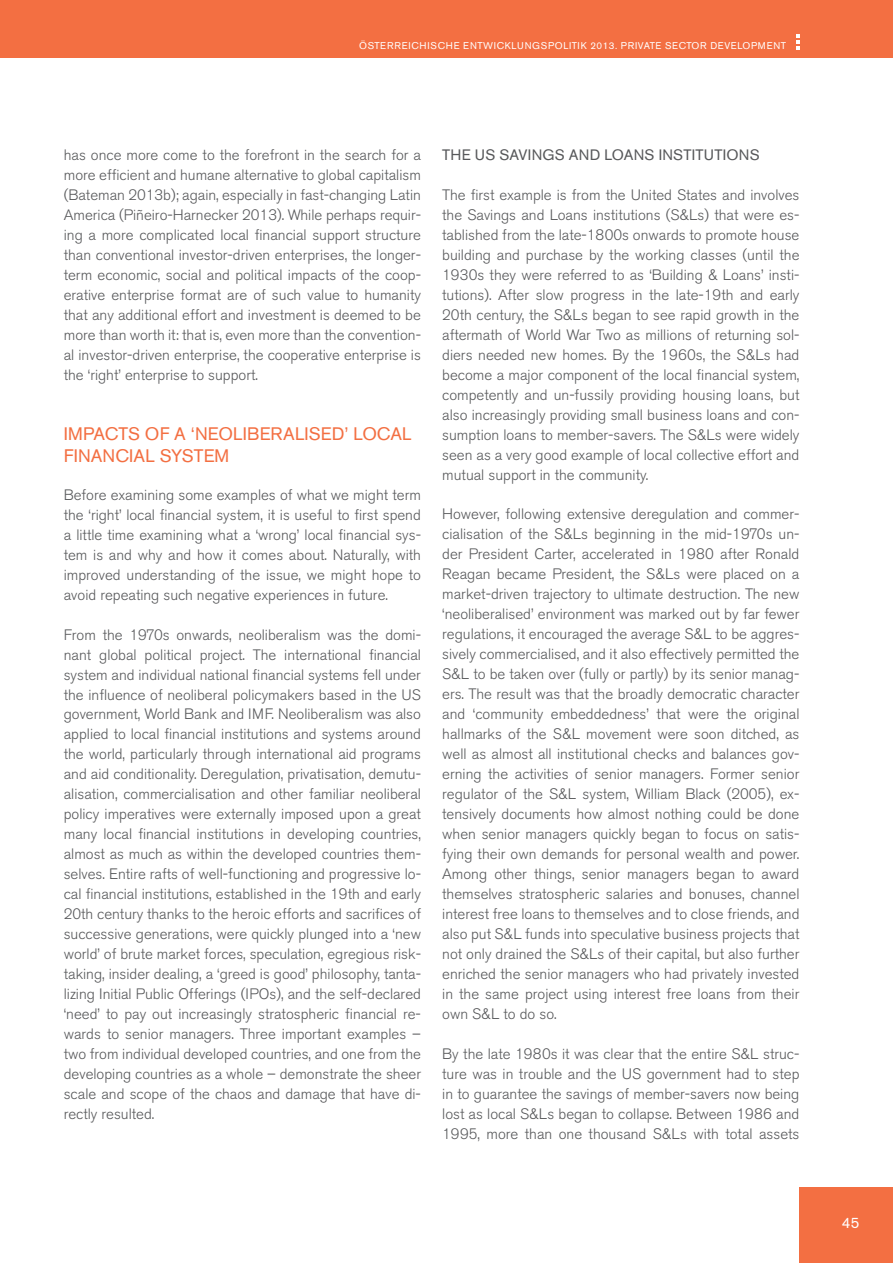
<style>
.page{position:relative;width:893px;height:1263px;background:#fff}
.page>*{position:absolute;margin:0;border:0;box-sizing:border-box;transform-origin:0 0}
.t1{font:18px/22.5px "Akzidenz Grotesk BE";letter-spacing:.005em;color:#f36f42}
.t2{font:300 15px/20px "Akzidenz Grotesk BE";color:#57585a;text-align:justify}
.t3{font:15px "Akzidenz Grotesk BE";letter-spacing:.015em;color:#57585a}
.t4{font:15px "Akzidenz Grotesk BE";color:#fff}
.t5{font:9.75px "Akzidenz Grotesk BE";letter-spacing:.07em;color:#fff}
</style>
<div class="page">
<div style="left:0;top:0;width:893px;height:58px;background:#f36f42"></div>
<svg style="left:796px;top:34px;width:3px;height:15px"></svg>
<div style="left:799px;top:1188px;width:94px;height:75px;background:#f36f42"></div>
<p class="t5" style="left:359px;top:40px;width:429px">ÖSTERREICHISCHE ENTWICKLUNGSPOLITIK 2013. PRIVATE SECTOR DEVELOPMENT</p>
<p class="t2" style="left:64px;top:145px;width:359px">has once more come to the forefront in the search for a more efficient and humane alternative to global capitalism (Bateman 2013b); again, especially in fast-changing Latin America (Piñeiro-Harnecker 2013). While perhaps requir&shy;ing a more complicated local financial support structure than conventional investor-driven enterprises, the longer&shy;term economic, social and political impacts of the coop&shy;erative enterprise format are of such value to humanity that any additional effort and investment is deemed to be more than worth it: that is, even more than the convention&shy;al investor-driven enterprise, the cooperative enterprise is the ‘right’ enterprise to support.</p>
<p class="t1" style="left:64px;top:422px;width:349px">IMPACTS OF A ‘NEOLIBERALISED’ LOCAL<br>FINANCIAL SYSTEM</p>
<p class="t2" style="left:64px;top:485px;width:359px">Before examining some examples of what we might term the ‘right’ local financial system, it is useful to first spend a little time examining what a ‘wrong’ local financial sys&shy;tem is and why and how it comes about. Naturally, with improved understanding of the issue, we might hope to avoid repeating such negative experiences in future.</p>
<p class="t2" style="left:64px;top:625px;width:359px">From the 1970s onwards, neoliberalism was the domi&shy;nant global political project. The international financial system and individual national financial systems fell under the influence of neoliberal policymakers based in the US government, World Bank and IMF. Neoliberalism was also applied to local financial institutions and systems around the world, particularly through international aid programs and aid conditionality. Deregulation, privatisation, demutu&shy;alisation, commercialisation and other familiar neoliberal policy imperatives were externally imposed upon a great many local financial institutions in developing countries, almost as much as within the developed countries them&shy;selves. Entire rafts of well-functioning and progressive lo&shy;cal financial institutions, established in the 19th and early 20th century thanks to the heroic efforts and sacrifices of successive generations, were quickly plunged into a ‘new world’ of brute market forces, speculation, egregious risk&shy;taking, insider dealing, a ‘greed is good’ philosophy, tanta&shy;lizing Initial Public Offerings (IPOs), and the self-declared ‘need’ to pay out increasingly stratospheric financial re&shy;wards to senior managers. Three important examples – two from individual developed countries, and one from the developing countries as a whole – demonstrate the sheer scale and scope of the chaos and damage that have di&shy;rectly resulted.</p>
<p class="t3" style="left:442px;top:146px;width:319px">THE US SAVINGS AND LOANS INSTITUTIONS</p>
<p class="t2" style="left:442px;top:185px;width:359px">The first example is from the United States and involves the Savings and Loans institutions (S&amp;Ls) that were es&shy;tablished from the late-1800s onwards to promote house building and purchase by the working classes (until the 1930s they were referred to as ‘Building &amp; Loans’ insti&shy;tutions). After slow progress in the late-19th and early 20th century, the S&amp;Ls began to see rapid growth in the aftermath of World War Two as millions of returning sol&shy;diers needed new homes. By the 1960s, the S&amp;Ls had become a major component of the local financial system, competently and un-fussily providing housing loans, but also increasingly providing small business loans and con&shy;sumption loans to member-savers. The S&amp;Ls were widely seen as a very good example of local collective effort and mutual support in the community.</p>
<p class="t2" style="left:442px;top:505px;width:359px">However, following extensive deregulation and commer&shy;cialisation of the S&amp;Ls beginning in the mid-1970s un&shy;der President Carter, accelerated in 1980 after Ronald Reagan became President, the S&amp;Ls were placed on a market-driven trajectory to ultimate destruction. The new ‘neoliberalised’ environment was marked out by far fewer regulations, it encouraged the average S&amp;L to be aggres&shy;sively commercialised, and it also effectively permitted the S&amp;L to be taken over (fully or partly) by its senior manag&shy;ers. The result was that the broadly democratic character and ‘community embeddedness’ that were the original hallmarks of the S&amp;L movement were soon ditched, as well as almost all institutional checks and balances gov&shy;erning the activities of senior managers. Former senior regulator of the S&amp;L system, William Black (2005), ex&shy;tensively documents how almost nothing could be done when senior managers quickly began to focus on satis&shy;fying their own demands for personal wealth and power.<br>Among other things, senior managers began to award themselves stratospheric salaries and bonuses, channel interest free loans to themselves and to close friends, and also put S&amp;L funds into speculative business projects that not only drained the S&amp;Ls of their capital, but also further enriched the senior managers who had privately invested in the same project using interest free loans from their own S&amp;L to do so.</p>
<p class="t2" style="left:442px;top:1044px;width:359px">By the late 1980s it was clear that the entire S&amp;L struc&shy;ture was in trouble and the US government had to step in to guarantee the savings of member-savers now being lost as local S&amp;Ls began to collapse. Between 1986 and 1995, more than one thousand S&amp;Ls with total assets</p>
<p class="t4" style="left:842px;top:1214px;width:19px">45</p>
</div>
